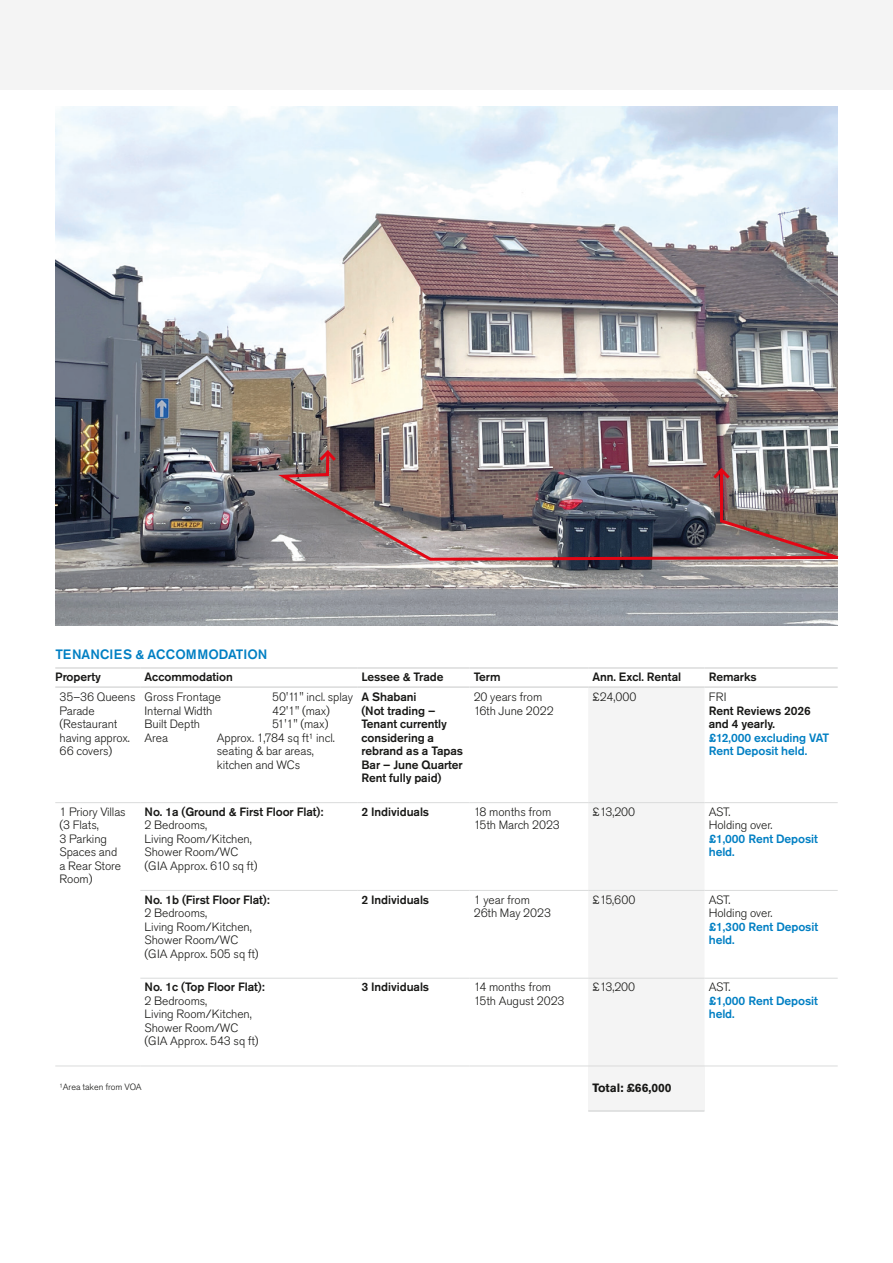
<style>
.page{position:relative;width:893px;height:1263px;background:#fff}
.page>*{position:absolute;margin:0;border:0;box-sizing:border-box;transform-origin:0 0}
.t1{font:500 13.5px "Akzidenz Grotesk Pro";letter-spacing:.005em;color:#007fc3}
.t2{font:300 12px/13.5px "Akzidenz Grotesk Pro";letter-spacing:-.005em;color:#181816}
.t3{font:500 12px/13.5px "Akzidenz Grotesk Pro";letter-spacing:-.005em;color:#181816}
.t4{font:500 12px/13.5px "Akzidenz Grotesk Pro";letter-spacing:-.005em;color:#007fc3}
.t5{font:700 12px "Akzidenz Grotesk Pro";letter-spacing:-.005em;color:#181816}
.t6{font:300 9px "Akzidenz Grotesk Pro";letter-spacing:-.005em;color:#181816}
</style>
<div class="page">
<div style="left:0;top:0;width:893px;height:89px;background:#f4f4f4"></div>
<img style="left:55px;top:106px;width:783px;height:520px">
<div style="left:588px;top:688px;width:116px;height:377px;background:#f4f4f4"></div>
<div style="left:588px;top:1066px;width:116px;height:45px;background:#f4f4f4"></div>
<hr style="left:140px;top:802px;width:217px;height:1px;background:#dadbdb">
<hr style="left:140px;top:890px;width:217px;height:1px;background:#dadbdb">
<hr style="left:140px;top:978px;width:217px;height:1px;background:#dadbdb">
<hr style="left:140px;top:667px;width:217px;height:2px;background:#dadbdb">
<hr style="left:357px;top:667px;width:112px;height:2px;background:#dadbdb">
<hr style="left:140px;top:686px;width:217px;height:2px;background:#dadbdb">
<hr style="left:357px;top:686px;width:112px;height:2px;background:#dadbdb">
<hr style="left:140px;top:1065px;width:217px;height:1px;background:#dadbdb">
<hr style="left:55px;top:667px;width:85px;height:2px;background:#dadbdb">
<hr style="left:469px;top:667px;width:119px;height:2px;background:#dadbdb">
<hr style="left:588px;top:667px;width:116px;height:2px;background:#dadbdb">
<hr style="left:704px;top:667px;width:134px;height:2px;background:#dadbdb">
<hr style="left:55px;top:686px;width:85px;height:2px;background:#dadbdb">
<hr style="left:469px;top:686px;width:119px;height:2px;background:#dadbdb">
<hr style="left:588px;top:686px;width:116px;height:2px;background:#dadbdb">
<hr style="left:704px;top:686px;width:134px;height:2px;background:#dadbdb">
<hr style="left:588px;top:1110px;width:116px;height:2px;background:#dadbdb">
<hr style="left:357px;top:1065px;width:112px;height:1px;background:#dadbdb">
<hr style="left:469px;top:1065px;width:119px;height:1px;background:#dadbdb">
<hr style="left:588px;top:1065px;width:116px;height:1px;background:#dadbdb">
<hr style="left:704px;top:1065px;width:134px;height:1px;background:#dadbdb">
<hr style="left:55px;top:802px;width:85px;height:1px;background:#dadbdb">
<hr style="left:55px;top:1065px;width:85px;height:1px;background:#dadbdb">
<hr style="left:357px;top:802px;width:112px;height:1px;background:#dadbdb">
<hr style="left:469px;top:802px;width:119px;height:1px;background:#dadbdb">
<hr style="left:588px;top:802px;width:116px;height:1px;background:#dadbdb">
<hr style="left:704px;top:802px;width:134px;height:1px;background:#dadbdb">
<hr style="left:357px;top:890px;width:112px;height:1px;background:#dadbdb">
<hr style="left:469px;top:890px;width:119px;height:1px;background:#dadbdb">
<hr style="left:588px;top:890px;width:116px;height:1px;background:#dadbdb">
<hr style="left:704px;top:890px;width:134px;height:1px;background:#dadbdb">
<hr style="left:357px;top:978px;width:112px;height:1px;background:#dadbdb">
<hr style="left:469px;top:978px;width:119px;height:1px;background:#dadbdb">
<hr style="left:588px;top:978px;width:116px;height:1px;background:#dadbdb">
<hr style="left:704px;top:978px;width:134px;height:1px;background:#dadbdb">
<img style="left:273px;top:449px;width:566px;height:113px">
<svg style="left:710px;top:466px;width:23px;height:16px"></svg>
<svg style="left:316px;top:448px;width:23px;height:16px"></svg>
<p class="t1" style="left:55px;top:645px;width:214px">TENANCIES &amp; ACCOMMODATION</p>
<p class="t3" style="left:55px;top:670px;width:47px">Property</p>
<p class="t3" style="left:145px;top:670px;width:90px">Accommodation</p>
<p class="t3" style="left:361px;top:670px;width:84px">Lessee &amp; Trade</p>
<p class="t3" style="left:474px;top:670px;width:28px">Term</p>
<p class="t3" style="left:592px;top:670px;width:90px">Ann. Excl. Rental</p>
<p class="t3" style="left:709px;top:670px;width:50px">Remarks</p>
<p class="t2" style="left:60px;top:690px;width:78px">35–36 Queens<br>Parade (Restaurant having approx.<br>66 covers)</p>
<p class="t2" style="left:145px;top:690px;width:78px">Gross Frontage</p>
<p class="t2" style="left:272px;top:690px;width:82px">50'11" incl. splay</p>
<p class="t3" style="left:361px;top:690px;width:103px">A Shabani<br>(Not trading –<br>Tenant currently considering a rebrand as a Tapas<br>Bar – June Quarter<br>Rent fully paid)</p>
<p class="t2" style="left:474px;top:690px;width:81px">20 years from<br>16th June 2022</p>
<p class="t2" style="left:592px;top:690px;width:45px">£24,000</p>
<p class="t2" style="left:709px;top:690px;width:19px">FRI</p>
<p class="t2" style="left:145px;top:704px;width:69px">Internal Width</p>
<p class="t2" style="left:272px;top:704px;width:59px">42'1" (max)</p>
<p class="t2" style="left:145px;top:717px;width:57px">Built Depth</p>
<p class="t2" style="left:272px;top:717px;width:58px">51'1" (max)</p>
<p class="t2" style="left:145px;top:731px;width:25px">Area</p>
<p class="t2" style="left:217px;top:731px;width:119px">Approx. 1,784 sq ft¹ incl. seating &amp; bar areas, kitchen and WCs</p>
<p class="t3" style="left:709px;top:703px;width:104px">Rent Reviews 2026 and 4 yearly.</p>
<p class="t4" style="left:709px;top:730px;width:122px">£12,000 excluding VAT<br>Rent Deposit held.</p>
<p class="t2" style="left:60px;top:805px;width:68px">1 Priory Villas (3 Flats,<br>3 Parking<br>Spaces and a Rear Store<br>Room)</p>
<p class="t3" style="left:145px;top:805px;width:180px">No. 1a (Ground &amp; First Floor Flat):</p>
<p class="t2" style="left:145px;top:818px;width:114px">2 Bedrooms,<br>Living Room/Kitchen,<br>Shower Room/WC (GIA Approx. 610 sq ft)</p>
<p class="t3" style="left:145px;top:892px;width:127px">No. 1b (First Floor Flat):</p>
<p class="t2" style="left:145px;top:906px;width:116px">2 Bedrooms,<br>Living Room/Kitchen,<br>Shower Room/WC (GIA Approx. 505 sq ft)</p>
<p class="t3" style="left:145px;top:980px;width:122px">No. 1c (Top Floor Flat):</p>
<p class="t2" style="left:145px;top:994px;width:116px">2 Bedrooms,<br>Living Room/Kitchen,<br>Shower Room/WC (GIA Approx. 543 sq ft)</p>
<p class="t3" style="left:361px;top:805px;width:69px">2 Individuals</p>
<p class="t2" style="left:474px;top:805px;width:88px">18 months from<br>15th March 2023</p>
<p class="t2" style="left:592px;top:805px;width:44px">£13,200</p>
<p class="t2" style="left:709px;top:805px;width:65px">AST.<br>Holding over.</p>
<p class="t4" style="left:709px;top:832px;width:111px">£1,000 Rent Deposit held.</p>
<p class="t3" style="left:361px;top:892px;width:69px">2 Individuals</p>
<p class="t2" style="left:474px;top:893px;width:79px">1 year from<br>26th May 2023</p>
<p class="t2" style="left:592px;top:893px;width:44px">£15,600</p>
<p class="t2" style="left:709px;top:893px;width:65px">AST.<br>Holding over.</p>
<p class="t4" style="left:709px;top:919px;width:111px">£1,300 Rent Deposit held.</p>
<p class="t3" style="left:361px;top:980px;width:69px">3 Individuals</p>
<p class="t2" style="left:474px;top:980px;width:92px">14 months from<br>15th August 2023</p>
<p class="t2" style="left:592px;top:980px;width:44px">£13,200</p>
<p class="t2" style="left:709px;top:980px;width:23px">AST.</p>
<p class="t4" style="left:709px;top:994px;width:111px">£1,000 Rent Deposit held.</p>
<p class="t6" style="left:60px;top:1081px;width:84px">¹Area taken from VOA</p>
<p class="t5" style="left:592px;top:1079px;width:80px">Total: £66,000</p>
</div>
